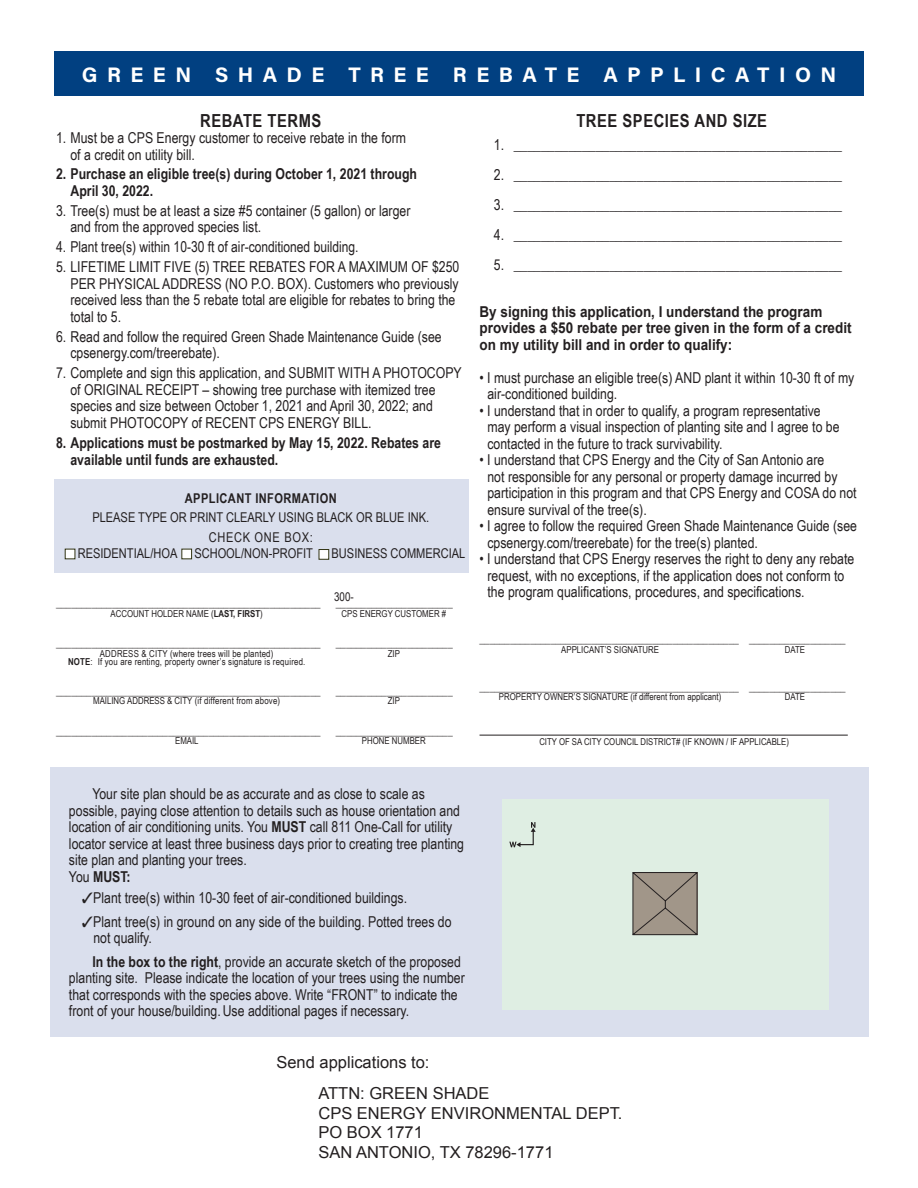
<style>
.page{position:relative;width:918px;height:1188px;background:#fff}
.page>*{position:absolute;margin:0;border:0;box-sizing:border-box;transform-origin:0 0}
.t1{font:700 21px "Acumin Pro";letter-spacing:.45em;color:#fff}
.t2{font:700 18px "Arial Narrow";letter-spacing:.03em;color:#231f20}
.t3{font:16.5px "Arial";color:#231f20}
.Heading_1{font:15px/16.5px "Arial Narrow";color:#231f20}
.Body_Text{font:15px/16.5px "Arial Narrow";color:#231f20}
.Heading_1-2{font:700 15px/16.5px "Arial Narrow";color:#231f20}
.t4{font:700 15px/16.5px "Arial";color:#231f20;scale:.9 1}
.t5{font:13.5px "Arial Narrow";color:#231f20}
.t6{font:700 13.5px "Arial Narrow";letter-spacing:.03em;color:#231f20}
.t7{font:13.5px "Arial Narrow";letter-spacing:.05em;color:#231f20}
.t8{font:12px "Arial Narrow";color:#231f20}
.t9{font:11.1px "Arial Narrow";color:#231f20}
.t10{font:9.6px "Arial Narrow";color:#231f20}
.t11{font:9.6px "Arial Narrow";letter-spacing:.02em;color:#231f20}
.Heading_1-3{font:9.45px "Arial Narrow";color:#231f20}
.s1{font-weight:700}
.s2{font-weight:400}
</style>
<div class="page">
<div style="left:50px;top:768px;width:818px;height:269px;background:#dadfed"></div>
<div style="left:54px;top:51px;width:810px;height:45px;background:#014081"></div>
<div style="left:54px;top:480px;width:415px;height:93px;background:#dadfed"></div>
<svg style="left:64px;top:548px;width:12px;height:12px"></svg>
<svg style="left:181px;top:548px;width:11px;height:12px"></svg>
<svg style="left:318px;top:549px;width:12px;height:11px"></svg>
<hr style="left:480px;top:735px;width:368px;height:1px;background:#231f20">
<div style="left:502px;top:799px;width:326px;height:211px;background:#dfeee3"></div>
<svg style="left:632px;top:872px;width:66px;height:64px;background:#958b80"></svg>
<svg style="left:509px;top:822px;width:27px;height:25px"></svg>
<p class="t1" style="left:82px;top:60px;width:756px">GREEN SHADE TREE REBATE APPLICATION</p>
<p class="t2" style="left:200px;top:107px;width:123px">REBATE TERMS</p>
<p class="Heading_1" style="left:70px;top:129px;width:337px;text-indent:-14px">1. Must be a CPS Energy customer to receive rebate in the form of a credit on utility bill.</p>
<p class="Heading_1-2" style="left:70px;top:165px;width:348px;text-indent:-14px">2. Purchase an eligible tree(s) during October 1, 2021 through<br>April 30, 2022.</p>
<p class="Heading_1" style="left:70px;top:202px;width:342px;text-indent:-14px">3. Tree(s) must be at least a size #5 container (5 gallon) or larger and from the approved species list.</p>
<p class="Heading_1" style="left:56px;top:238px;width:304px">4. Plant tree(s) within 10-30 ft of air-conditioned building.</p>
<p class="Heading_1" style="left:70px;top:258px;width:390px;text-indent:-14px">5. LIFETIME LIMIT FIVE (5) TREE REBATES FOR A MAXIMUM OF $250<br>PER PHYSICAL ADDRESS (NO P.O. BOX). Customers who previously received less than the 5 rebate total are eligible for rebates to bring the total to 5.</p>
<p class="Heading_1" style="left:70px;top:328px;width:373px;text-indent:-14px">6. Read and follow the required Green Shade Maintenance Guide (see cpsenergy.com/treerebate).</p>
<p class="Heading_1" style="left:70px;top:364px;width:393px;text-indent:-14px">7. Complete and sign this application, and SUBMIT WITH A PHOTOCOPY of ORIGINAL RECEIPT – showing tree purchase with itemized tree species and size between October 1, 2021 and April 30, 2022; and submit PHOTOCOPY of RECENT CPS ENERGY BILL.</p>
<p class="Heading_1-2" style="left:70px;top:433px;width:372px;line-height:17.5px;text-indent:-14px">8. Applications must be postmarked by May 15, 2022. Rebates are available until funds are exhausted.</p>
<p class="t6" style="left:185px;top:488px;width:153px">APPLICANT INFORMATION</p>
<p class="t5" style="left:92px;top:507px;width:338px">PLEASE TYPE OR PRINT CLEARLY USING BLACK OR BLUE INK.</p>
<p class="t7" style="left:209px;top:528px;width:106px">CHECK ONE BOX:</p>
<p class="t5" style="left:78px;top:544px;width:101px">RESIDENTIAL/HOA</p>
<p class="t5" style="left:194px;top:544px;width:120px">SCHOOL/NON-PROFIT</p>
<p class="t5" style="left:332px;top:544px;width:135px">BUSINESS COMMERCIAL</p>
<p class="t8" style="left:334px;top:588px;width:21px">300-</p>
<p class="t2" style="left:576px;top:107px;width:192px">TREE SPECIES AND SIZE</p>
<p class="Heading_1" style="left:494px;top:136px;width:350px">1. ________________________________________________</p>
<p class="Heading_1" style="left:494px;top:166px;width:350px">2. ________________________________________________</p>
<p class="Heading_1" style="left:494px;top:196px;width:350px">3. ________________________________________________</p>
<p class="Heading_1" style="left:494px;top:226px;width:350px">4. ________________________________________________</p>
<p class="Heading_1" style="left:494px;top:256px;width:350px">5. ________________________________________________</p>
<p class="t4" style="left:480px;top:304px;width:415px">By signing this application, I understand the program provides a $50 rebate per tree given in the form of a credit on my utility bill and in order to qualify:</p>
<p class="Heading_1" style="left:487px;top:369px;width:368px;text-indent:-8px">• I must purchase an eligible tree(s) AND plant it within 10-30 ft of my air-conditioned building.</p>
<p class="Heading_1" style="left:487px;top:402px;width:354px;text-indent:-8px">• I understand that in order to qualify, a program representative may perform a visual inspection of planting site and I agree to be contacted in the future to track survivability.</p>
<p class="Heading_1" style="left:487px;top:451px;width:371px;text-indent:-8px">• I understand that CPS Energy and the City of San Antonio are<br>not responsible for any personal or property damage incurred by participation in this program and that CPS Energy and COSA do not ensure survival of the tree(s).</p>
<p class="Heading_1" style="left:487px;top:517px;width:371px;text-indent:-8px">• I agree to follow the required Green Shade Maintenance Guide (see cpsenergy.com/treerebate) for the tree(s) planted.</p>
<p class="Heading_1" style="left:487px;top:550px;width:368px;text-indent:-8px">• I understand that CPS Energy reserves the right to deny any rebate request, with no exceptions, if the application does not conform to the program qualifications, procedures, and specifications.</p>
<p class="t9" style="left:56px;top:595px;width:266px">____________________________________________________</p>
<p class="t9" style="left:336px;top:595px;width:118px">_______________________</p>
<p class="t10" style="left:111px;top:606px;width:154px">ACCOUNT HOLDER NAME (<span class="s1">LAST, FIRST</span>)</p>
<p class="t10" style="left:342px;top:606px;width:106px">CPS ENERGY CUSTOMER #</p>
<p class="t9" style="left:56px;top:635px;width:266px">____________________________________________________</p>
<p class="t9" style="left:336px;top:635px;width:118px">_______________________</p>
<p class="t11" style="left:100px;top:646px;width:175px">ADDRESS &amp; CITY (where trees will be planted)</p>
<p class="t10" style="left:388px;top:646px;width:14px">ZIP</p>
<p class="t11" style="left:68px;top:654px;width:239px"><span class="s1">NOTE</span>: If you are renting, property owner’s signature is required.</p>
<p class="t9" style="left:56px;top:683px;width:266px">____________________________________________________</p>
<p class="t9" style="left:336px;top:683px;width:118px">_______________________</p>
<p class="t10" style="left:93px;top:694px;width:188px">MAILING ADDRESS &amp; CITY (if different from above)</p>
<p class="t10" style="left:388px;top:694px;width:14px">ZIP</p>
<p class="t9" style="left:56px;top:723px;width:266px">____________________________________________________</p>
<p class="t9" style="left:336px;top:723px;width:118px">_______________________</p>
<p class="t10" style="left:175px;top:734px;width:25px">EMAIL</p>
<p class="t10" style="left:362px;top:734px;width:66px">PHONE NUMBER</p>
<p class="Heading_1-3" style="left:539px;top:735px;width:251px">CITY OF SA CITY COUNCIL DISTRICT# (IF KNOWN / IF APPLICABLE)</p>
<p class="t9" style="left:480px;top:631px;width:368px">___________________________________________________ ___________________</p>
<p class="t10" style="left:561px;top:643px;width:99px">APPLICANT’S SIGNATURE</p>
<p class="t10" style="left:785px;top:643px;width:22px">DATE</p>
<p class="t9" style="left:480px;top:678px;width:368px">___________________________________________________ ___________________</p>
<p class="t10" style="left:499px;top:690px;width:224px">PROPERTY OWNER’S SIGNATURE (if different from applicant)</p>
<p class="t10" style="left:785px;top:690px;width:22px">DATE</p>
<p class="Heading_1" style="left:69px;top:785px;width:397px;text-indent:23px">Your site plan should be as accurate and as close to scale as possible, paying close attention to details such as house orientation and location of air conditioning units. You <span class="s1">MUST</span> call 811 One-Call for utility locator service at least three business days prior to creating tree planting site plan and planting your trees.</p>
<p class="Heading_1-2" style="left:69px;top:868px;width:63px"><span class="s2">You</span> MUST:</p>
<p class="Heading_1" style="left:82px;top:889px;width:327px">✓Plant tree(s) within 10-30 feet of air-conditioned buildings.</p>
<p class="Heading_1" style="left:93px;top:912px;width:360px;text-indent:-11px">✓Plant tree(s) in ground on any side of the building. Potted trees do not qualify.</p>
<p class="Body_Text" style="left:69px;top:952px;width:397px;text-indent:23px"><span class="s1">In the box to the right</span>, provide an accurate sketch of the proposed planting site. Please indicate the location of your trees using the number that corresponds with the species above. Write “FRONT” to indicate the front of your house/building. Use additional pages if necessary.</p>
<p class="t3" style="left:276px;top:1051px;width:155px">Send applications to:</p>
<p class="t3" style="left:318px;top:1083px;width:173px">ATTN: GREEN SHADE</p>
<p class="t3" style="left:318px;top:1102px;width:306px">CPS ENERGY ENVIRONMENTAL DEPT.</p>
<p class="t3" style="left:318px;top:1122px;width:106px">PO BOX 1771</p>
<p class="t3" style="left:318px;top:1141px;width:237px">SAN ANTONIO, TX 78296-1771</p>
</div>
